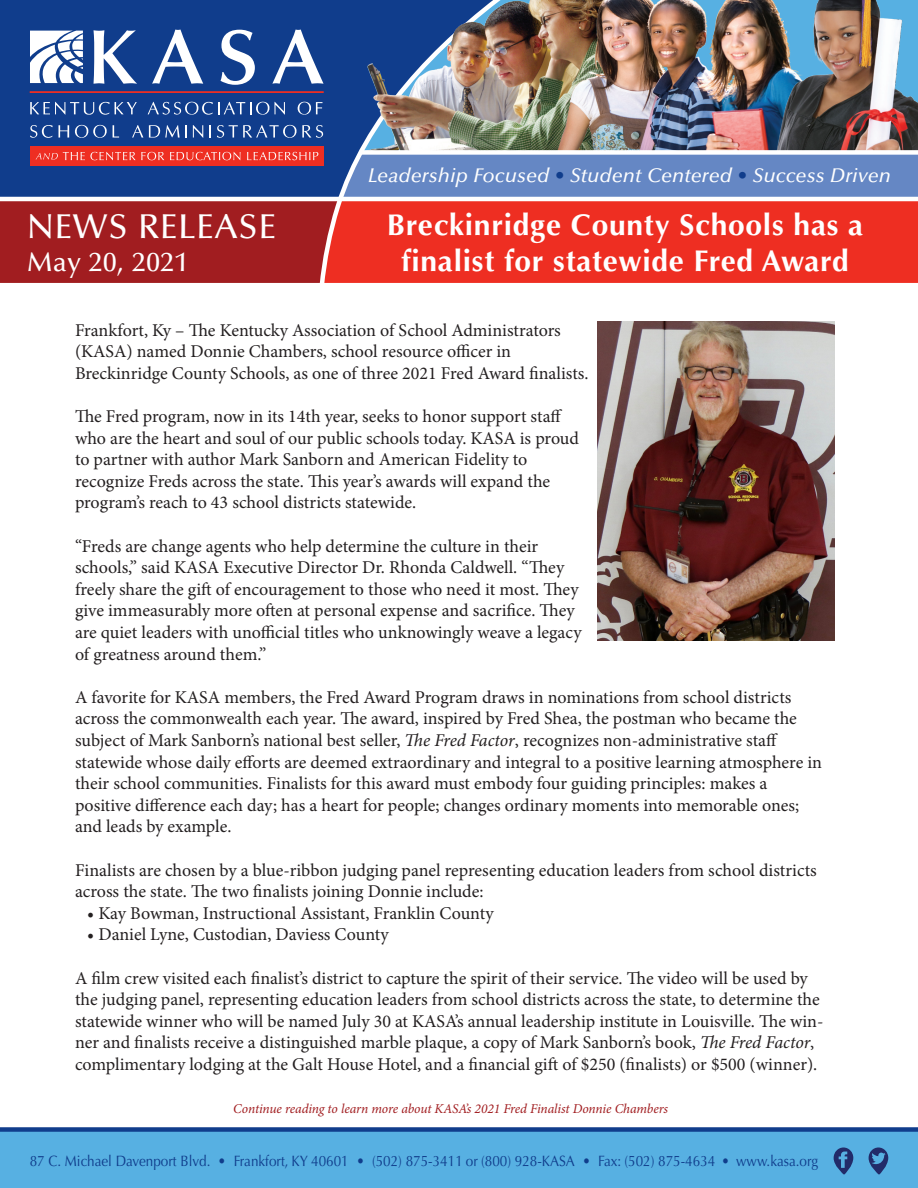
<style>
.page{position:relative;width:918px;height:1188px;background:#fff}
.page>*{position:absolute;margin:0;border:0;box-sizing:border-box;transform-origin:0 0}
.t1{font:500 34.65px "Optima LT Std";letter-spacing:.025em;color:#fff}
.t2{font:700 30px/36px "Optima LT Std";letter-spacing:.025em;color:#fff;text-align:center}
.t3{font:500 27px "Optima LT Std";letter-spacing:.025em;color:#fff}
.t4{font:italic 500 19.8px "Optima LT Std";letter-spacing:.005em;color:#fff}
.t5{font:18px/21.6px "Minion Pro";color:#231f20}
.PARTNER_SESSIONS_10{font:15px "Optima LT Std";color:#103d8c;scale:.9 1}
.t6{font:italic 13.5px "Minion Pro";letter-spacing:-.01em;color:#a11d20}
.s1{color:#103d8c}
.s2{font-style:italic}
</style>
<div class="page">
<div style="left:0;top:0;width:317px;height:152px;background:#103d8c"></div>
<hr style="left:30px;top:91px;width:294px;height:2px;background:#ee2e22">
<svg style="left:30px;top:101px;width:107px;height:15px;background:#395e9f"></svg>
<svg style="left:148px;top:101px;width:137px;height:15px;background:#3a5fa0"></svg>
<svg style="left:298px;top:102px;width:19px;height:13px"></svg>
<svg style="left:30px;top:124px;width:39px;height:16px"></svg>
<svg style="left:75px;top:125px;width:44px;height:13px"></svg>
<svg style="left:132px;top:125px;width:11px;height:13px"></svg>
<svg style="left:149px;top:125px;width:38px;height:13px"></svg>
<svg style="left:193px;top:125px;width:10px;height:13px"></svg>
<svg style="left:210px;top:125px;width:1px;height:13px"></svg>
<svg style="left:217px;top:125px;width:100px;height:14px"></svg>
<svg style="left:94px;top:30px;width:43px;height:54px"></svg>
<svg style="left:152px;top:30px;width:51px;height:54px"></svg>
<svg style="left:221px;top:30px;width:34px;height:55px"></svg>
<svg style="left:272px;top:30px;width:45px;height:54px"></svg>
<svg style="left:30px;top:31px;width:53px;height:52px"></svg>
<div style="left:30px;top:146px;width:294px;height:20px;background:#ee2e22"></div>
<svg style="left:0;top:152px;width:918px;height:131px;background:#a84353"></svg>
<div style="left:0;top:1130px;width:918px;height:58px;background:#57b0e2"></div>
<div style="left:0;top:1127px;width:918px;height:5px;background:#103d8c"></div>
<svg style="left:833px;top:1148px;width:20px;height:26px"></svg>
<svg style="left:868px;top:1148px;width:20px;height:26px"></svg>
<svg style="left:317px;top:0;width:202px;height:283px;background:#984e69"></svg>
<img style="left:365px;top:0;width:169px;height:150px">
<img style="left:534px;top:0;width:217px;height:150px">
<img style="left:751px;top:0;width:167px;height:150px">
<div style="left:360px;top:150px;width:558px;height:5px;background:#fff"></div>
<img style="left:597px;top:321px;width:238px;height:319px">
<p class="t1" style="left:27px;top:207px;width:251px">NEWS RELEASE</p>
<p class="t3" style="left:27px;top:247px;width:163px">May 20, 2021</p>
<p class="t4" style="left:368px;top:164px;width:525px">Leadership Focused <span class="s1">•</span> Student Centered <span class="s1">•</span> Success Driven</p>
<p class="t2" style="left:387px;top:207px;width:478px">Breckinridge County Schools has a finalist for statewide Fred Award</p>
<p class="t5" style="left:75px;top:319px;width:515px">Frankfort, Ky – The Kentucky Association of School Administrators (KASA) named Donnie Chambers, school resource officer in<br>Breckinridge County Schools, as one of three 2021 Fred Award finalists.</p>
<p class="t5" style="left:75px;top:406px;width:506px">The Fred program, now in its 14th year, seeks to honor support staff who are the heart and soul of our public schools today. KASA is proud to partner with author Mark Sanborn and American Fidelity to recognize Freds across the state. This year’s awards will expand the program’s reach to 43 school districts statewide.</p>
<p class="t5" style="left:75px;top:535px;width:508px">“Freds are change agents who help determine the culture in their schools,” said KASA Executive Director Dr. Rhonda Caldwell. “They freely share the gift of encouragement to those who need it most. They give immeasurably more often at personal expense and sacrifice. They are quiet leaders with unofficial titles who unknowingly weave a legacy of greatness around them.”</p>
<p class="t5" style="left:75px;top:686px;width:749px">A favorite for KASA members, the Fred Award Program draws in nominations from school districts across the commonwealth each year. The award, inspired by Fred Shea, the postman who became the subject of Mark Sanborn’s national best seller, <span class="s2">The Fred Factor</span>, recognizes non-administrative staff statewide whose daily efforts are deemed extraordinary and integral to a positive learning atmosphere in their school communities. Finalists for this award must embody four guiding principles: makes a positive difference each day; has a heart for people; changes ordinary moments into memorable ones; and leads by example.</p>
<p class="t5" style="left:75px;top:859px;width:743px">Finalists are chosen by a blue-ribbon judging panel representing education leaders from school districts across the state. The two finalists joining Donnie include:</p>
<p class="t5" style="left:87px;top:902px;width:408px">• Kay Bowman, Instructional Assistant, Franklin County</p>
<p class="t5" style="left:87px;top:924px;width:303px">• Daniel Lyne, Custodian, Daviess County</p>
<p class="t5" style="left:75px;top:967px;width:750px">A film crew visited each finalist’s district to capture the spirit of their service. The video will be used by the judging panel, representing education leaders from school districts across the state, to determine the statewide winner who will be named July 30 at KASA’s annual leadership institute in Louisville. The win&shy;ner and finalists receive a distinguished marble plaque, a copy of Mark Sanborn’s book, <span class="s2">The Fred Factor</span>, complimentary lodging at the Galt House Hotel, and a financial gift of $250 (finalists) or $500 (winner).</p>
<p class="t6" style="left:233px;top:1100px;width:436px">Continue reading to learn more about KASA’s 2021 Fred Finalist Donnie Chambers</p>
<p class="PARTNER_SESSIONS_10" style="left:30px;top:1152px;width:878px">87 C. Michael Davenport Blvd. • Frankfort, KY 40601 • (502) 875-3411 or (800) 928-KASA • Fax: (502) 875-4634 • www.kasa.org</p>
</div>
